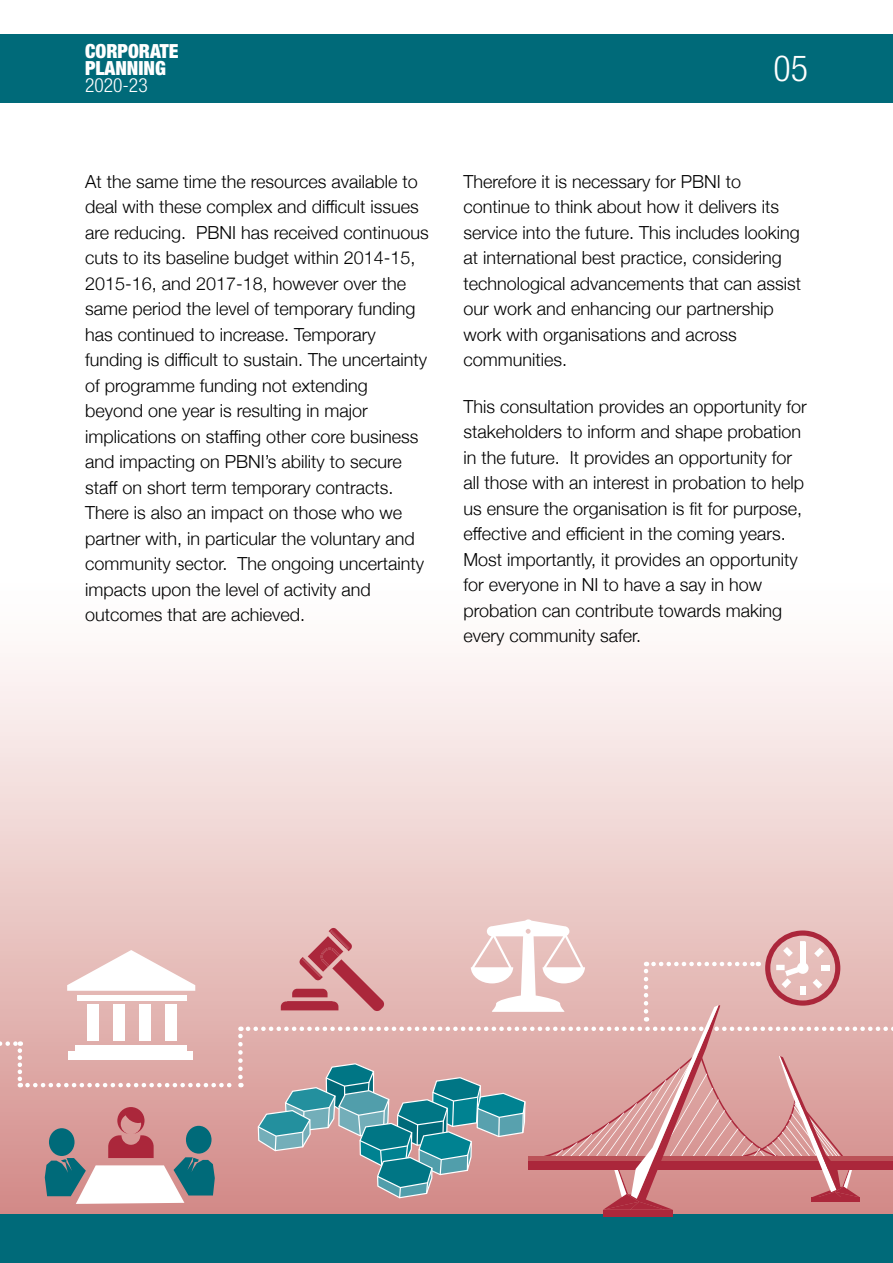
<style>
.page{position:relative;width:893px;height:1263px;background:#fff}
.page>*{position:absolute;margin:0;border:0;box-sizing:border-box;transform-origin:0 0}
.t1{font:300 condensed 36px "Helvetica Neue LT Std";color:#fff}
.t2{font:900 condensed 19.5px/17.2px "Helvetica Neue LT Std";color:#fff}
.Body{font:300 18px/25.5px "Helvetica Neue";color:#000}
.s1{font-weight:300}
</style>
<div class="page">
<svg style="left:0;top:657px;width:893px;height:558px"></svg>
<div style="left:0;top:1215px;width:893px;height:48px;background:#006a79"></div>
<div style="left:603px;top:1210px;width:27px;height:7px;background:#ab273b"></div>
<div style="left:630px;top:1210px;width:35px;height:7px;background:#ab273b"></div>
<div style="left:665px;top:1210px;width:8px;height:7px;background:#ab273b"></div>
<svg style="left:0;top:919px;width:893px;height:291px;background:#d1a8a8"></svg>
<div style="left:0;top:34px;width:893px;height:68px;background:#006a79"></div>
<p class="t2" style="left:85px;top:42px;width:95px">CORPORATE<br>PLANNING<br><span class="s1">2020-23</span></p>
<p class="t1" style="left:773px;top:48px;width:36px">05</p>
<p class="Body" style="left:85px;top:167px;width:345px">At the same time the resources available to deal with these complex and difficult issues are reducing. PBNI has received continuous cuts to its baseline budget within 2014-15, 2015-16, and 2017-18, however over the same period the level of temporary funding has continued to increase. Temporary funding is difficult to sustain. The uncertainty of programme funding not extending beyond one year is resulting in major implications on staffing other core business and impacting on PBNI’s ability to secure staff on short term temporary contracts.<br>There is also an impact on those who we partner with, in particular the voluntary and community sector. The ongoing uncertainty impacts upon the level of activity and outcomes that are achieved.</p>
<p class="Body" style="left:463px;top:167px;width:339px">Therefore it is necessary for PBNI to continue to think about how it delivers its service into the future. This includes looking at international best practice, considering technological advancements that can assist our work and enhancing our partnership work with organisations and across communities.</p>
<p class="Body" style="left:463px;top:392px;width:345px">This consultation provides an opportunity for stakeholders to inform and shape probation in the future. It provides an opportunity for all those with an interest in probation to help us ensure the organisation is fit for purpose, effective and efficient in the coming years.<br>Most importantly, it provides an opportunity for everyone in NI to have a say in how probation can contribute towards making every community safer.</p>
</div>
